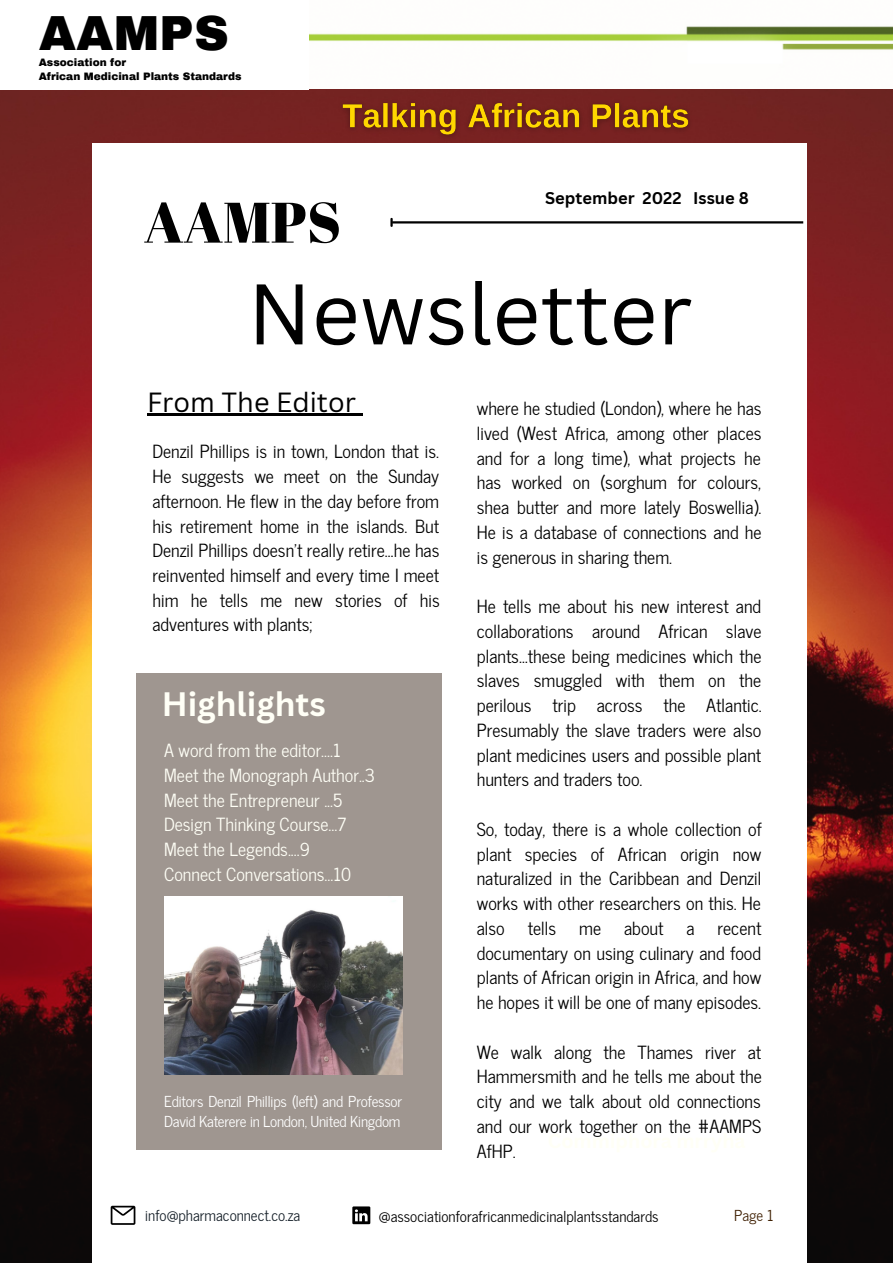
<style>
.page{position:relative;width:893px;height:1264px;background:#fff}
.page>*{position:absolute;margin:0;border:0;box-sizing:border-box;transform-origin:0 0}
.t1{font:83.85px "Canva Sans";color:#000}
.t2{font:57px "Abril Fatface";color:#000}
.t3{font:900 48.15px "Archivo";color:#000}
.t4{font:700 33px "Canva Sans";color:#fffff6}
.t5{font:27px "Canva Sans";color:#000}
.t6{font:18px/24.8px "News Cycle";color:#000;text-align:justify}
.t7{font:18px/24.8px "News Cycle";color:#fffff6}
.t8{font:700 16.5px "Canva Sans";color:#000}
.t9{font:15px/20.2px "News Cycle";letter-spacing:-.015em;color:#fff}
.t10{font:15px "News Cycle";color:#000}
.t11{font:15px "News Cycle";color:#151f28}
.t12{font:15px "News Cycle";color:#402104}
.t13{font:900 10.5px "Archivo";color:#000}
</style>
<div class="page">
<img style="left:0;top:89px;width:892px;height:1173px">
<div style="left:92px;top:143px;width:714px;height:1119px;background:#fff"></div>
<img style="left:309px;top:26px;width:583px;height:24px">
<hr style="left:392px;top:221px;width:411px;height:2px;background:#000">
<svg style="left:390px;top:218px;width:2px;height:9px"></svg>
<div style="left:136px;top:673px;width:306px;height:477px;background:#9f9690"></div>
<svg style="left:111px;top:1205px;width:24px;height:19px"></svg>
<svg style="left:352px;top:1206px;width:18px;height:18px"></svg>
<img style="left:333px;top:89px;width:375px;height:54px">
<hr style="left:147px;top:414px;width:209px;height:2px;background:#000">
<svg style="left:356px;top:414px;width:6px;height:2px"></svg>
<img style="left:164px;top:896px;width:238px;height:178px">
<h3 class="t3" style="left:39px;top:8px;width:191px">AAMPS</h3>
<p class="t13" style="left:39px;top:71px;width:204px">African Medicinal Plants Standards</p>
<p class="t13" style="left:39px;top:57px;width:89px">Association for</p>
<h2 class="t2" style="left:144px;top:182px;width:199px">AAMPS</h2>
<p class="t8" style="left:545px;top:186px;width:205px">September 2022 Issue 8</p>
<h1 class="t1" style="left:248px;top:255px;width:446px">Newsletter</h1>
<h3 class="t5" style="left:147px;top:382px;width:210px">From The Editor</h3>
<p class="t6" style="left:152px;top:438px;width:289px">Denzil Phillips is in town, London that is.<br>He suggests we meet on the Sunday afternoon. He flew in the day before from his retirement home in the islands. But Denzil Phillips doesn’t really retire…he has reinvented himself and every time I meet him he tells me new stories of his adventures with plants;</p>
<h3 class="t4" style="left:162px;top:681px;width:165px">Highlights</h3>
<p class="t7" style="left:164px;top:737px;width:212px">A word from the editor....1<br>Meet the Monograph Author..3<br>Meet the Entrepreneur ...5<br>Design Thinking Course...7<br>Meet the Legends....9<br>Connect Conversations...10</p>
<p class="t9" style="left:164px;top:1090px;width:239px">Editors Denzil Phillips (left) and Professor<br>David Katerere in London, United Kingdom</p>
<p class="t6" style="left:476px;top:395px;width:286px">where he studied (London), where he has lived (West Africa, among other places and for a long time), what projects he has worked on (sorghum for colours, shea butter and more lately Boswellia).<br>He is a database of connections and he is generous in sharing them.</p>
<p class="t6" style="left:476px;top:593px;width:286px">He tells me about his new interest and collaborations around African slave plants…these being medicines which the slaves smuggled with them on the perilous trip across the Atlantic.<br>Presumably the slave traders were also plant medicines users and possible plant hunters and traders too.</p>
<p class="t6" style="left:476px;top:815px;width:286px">So, today, there is a whole collection of plant species of African origin now naturalized in the Caribbean and Denzil works with other researchers on this. He also</p>
<p class="t6" style="left:527px;top:914px;width:30px">tells</p>
<p class="t6" style="left:579px;top:914px;width:23px">me</p>
<p class="t6" style="left:624px;top:914px;width:41px">about</p>
<p class="t6" style="left:686px;top:914px;width:10px">a</p>
<p class="t6" style="left:476px;top:914px;width:286px;text-indent:241px">recent documentary on using culinary and food plants of African origin in Africa, and how he hopes it will be one of many episodes.</p>
<p class="t6" style="left:476px;top:1038px;width:287px">We walk along the Thames river at Hammersmith and he tells me about the city and we talk about old connections and our work together on the #AAMPS AfHP.</p>
<p class="t11" style="left:145px;top:1202px;width:156px">info@pharmaconnect.co.za</p>
<p class="t10" style="left:379px;top:1202px;width:281px">@associationforafricanmedicinalplantsstandards</p>
<p class="t12" style="left:734px;top:1202px;width:41px">Page 1</p>
</div>
